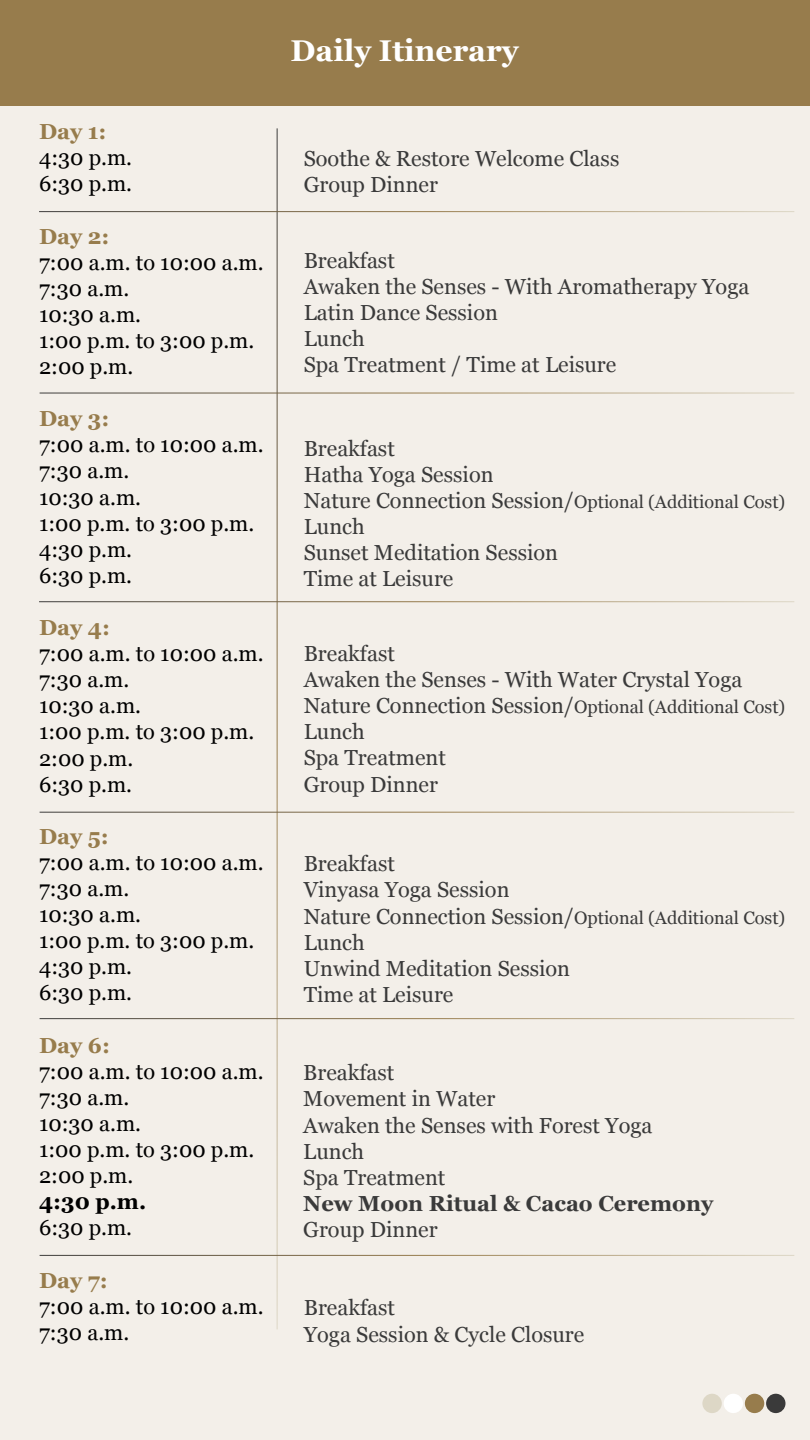
<style>
.page{position:relative;width:810px;height:1440px;background:#f3efe9}
.page>*{position:absolute;margin:0;border:0;box-sizing:border-box;transform-origin:0 0}
.t1{font:700 30px "Georgia";color:#fff}
.t2{font:21.75px/26.1px "Georgia";color:#3a3a3a}
.t3{font:21.75px/26.1px "Georgia";color:#000}
.t4{font:700 21.75px "Georgia";color:#977c4c}
.t5{font:700 21.75px "Georgia";color:#3a3a3a}
.t6{font:700 21.75px "Georgia";color:#000}
.s1{font-size:18px}
</style>
<div class="page">
<div style="left:702px;top:1394px;width:20px;height:19px;background:#ddd7c6;border-radius:50%"></div>
<div style="left:724px;top:1394px;width:19px;height:19px;background:#fff;border-radius:50%"></div>
<div style="left:745px;top:1394px;width:19px;height:19px;background:#977c4c;border-radius:50%"></div>
<div style="left:766px;top:1394px;width:20px;height:19px;background:#3a3a3a;border-radius:50%"></div>
<div style="left:0;top:0;width:810px;height:106px;background:#977c4c"></div>
<hr style="left:277px;top:128px;width:1px;height:1201px;background:#fff">
<hr style="left:39px;top:211px;width:755px;height:1px;background:#fff">
<hr style="left:40px;top:393px;width:754px;height:1px;background:#fff">
<hr style="left:39px;top:601px;width:755px;height:1px;background:#fff">
<hr style="left:40px;top:812px;width:754px;height:1px;background:#fff">
<hr style="left:40px;top:1018px;width:754px;height:1px;background:#fff">
<hr style="left:40px;top:1255px;width:754px;height:1px;background:#fff">
<h1 class="t1" style="left:291px;top:28px;width:230px">Daily Itinerary</h1>
<p class="t4" style="left:39px;top:115px;width:69px">Day 1:</p>
<p class="t3" style="left:39px;top:145px;width:95px">4:30 p.m.<br>6:30 p.m.</p>
<p class="t4" style="left:39px;top:220px;width:72px">Day 2:</p>
<p class="t3" style="left:39px;top:249px;width:226px">7:00 a.m. to 10:00 a.m.<br>7:30 a.m.<br>10:30 a.m.<br>1:00 p.m. to 3:00 p.m.<br>2:00 p.m.</p>
<p class="t4" style="left:39px;top:402px;width:72px">Day 3:</p>
<p class="t3" style="left:39px;top:432px;width:226px">7:00 a.m. to 10:00 a.m.<br>7:30 a.m.<br>10:30 a.m.<br>1:00 p.m. to 3:00 p.m.<br>4:30 p.m.<br>6:30 p.m.</p>
<p class="t4" style="left:39px;top:611px;width:72px">Day 4:</p>
<p class="t3" style="left:39px;top:641px;width:226px">7:00 a.m. to 10:00 a.m.<br>7:30 a.m.<br>10:30 a.m.<br>1:00 p.m. to 3:00 p.m.<br>2:00 p.m.<br>6:30 p.m.</p>
<p class="t4" style="left:39px;top:820px;width:71px">Day 5:</p>
<p class="t3" style="left:39px;top:849px;width:226px">7:00 a.m. to 10:00 a.m.<br>7:30 a.m.<br>10:30 a.m.<br>1:00 p.m. to 3:00 p.m.<br>4:30 p.m.<br>6:30 p.m.</p>
<p class="t4" style="left:39px;top:1029px;width:72px">Day 6:</p>
<p class="t3" style="left:39px;top:1058px;width:226px">7:00 a.m. to 10:00 a.m.<br>7:30 a.m.<br>10:30 a.m.<br>1:00 p.m. to 3:00 p.m.<br>2:00 p.m.</p>
<p class="t6" style="left:39px;top:1185px;width:109px">4:30 p.m.</p>
<p class="t3" style="left:39px;top:1215px;width:95px">6:30 p.m.</p>
<p class="t4" style="left:39px;top:1264px;width:70px">Day 7:</p>
<p class="t3" style="left:39px;top:1293px;width:226px">7:00 a.m. to 10:00 a.m.<br>7:30 a.m.</p>
<p class="t2" style="left:304px;top:1295px;width:282px">Breakfast<br>Yoga Session &amp; Cycle Closure</p>
<p class="t2" style="left:304px;top:145px;width:317px">Soothe &amp; Restore Welcome Class<br>Group Dinner</p>
<p class="t2" style="left:304px;top:247px;width:447px">Breakfast<br>Awaken the Senses - With Aromatherapy Yoga<br>Latin Dance Session<br>Lunch<br>Spa Treatment / Time at Leisure</p>
<p class="t2" style="left:304px;top:435px;width:483px">Breakfast<br>Hatha Yoga Session<br>Nature Connection Session/<span class="s1">Optional (Additional Cost)<br></span>Lunch<br>Sunset Meditation Session<br>Time at Leisure</p>
<p class="t2" style="left:304px;top:640px;width:483px">Breakfast<br>Awaken the Senses - With Water Crystal Yoga<br>Nature Connection Session/<span class="s1">Optional (Additional Cost)<br></span>Lunch<br>Spa Treatment<br>Group Dinner</p>
<p class="t2" style="left:304px;top:851px;width:483px">Breakfast<br>Vinyasa Yoga Session<br>Nature Connection Session/<span class="s1">Optional (Additional Cost)<br></span>Lunch<br>Unwind Meditation Session<br>Time at Leisure</p>
<p class="t2" style="left:303px;top:1060px;width:351px">Breakfast<br>Movement in Water<br>Awaken the Senses with Forest Yoga<br>Lunch<br>Spa Treatment</p>
<p class="t5" style="left:303px;top:1187px;width:411px">New Moon Ritual &amp; Cacao Ceremony</p>
<p class="t2" style="left:303px;top:1216px;width:136px">Group Dinner</p>
</div>
